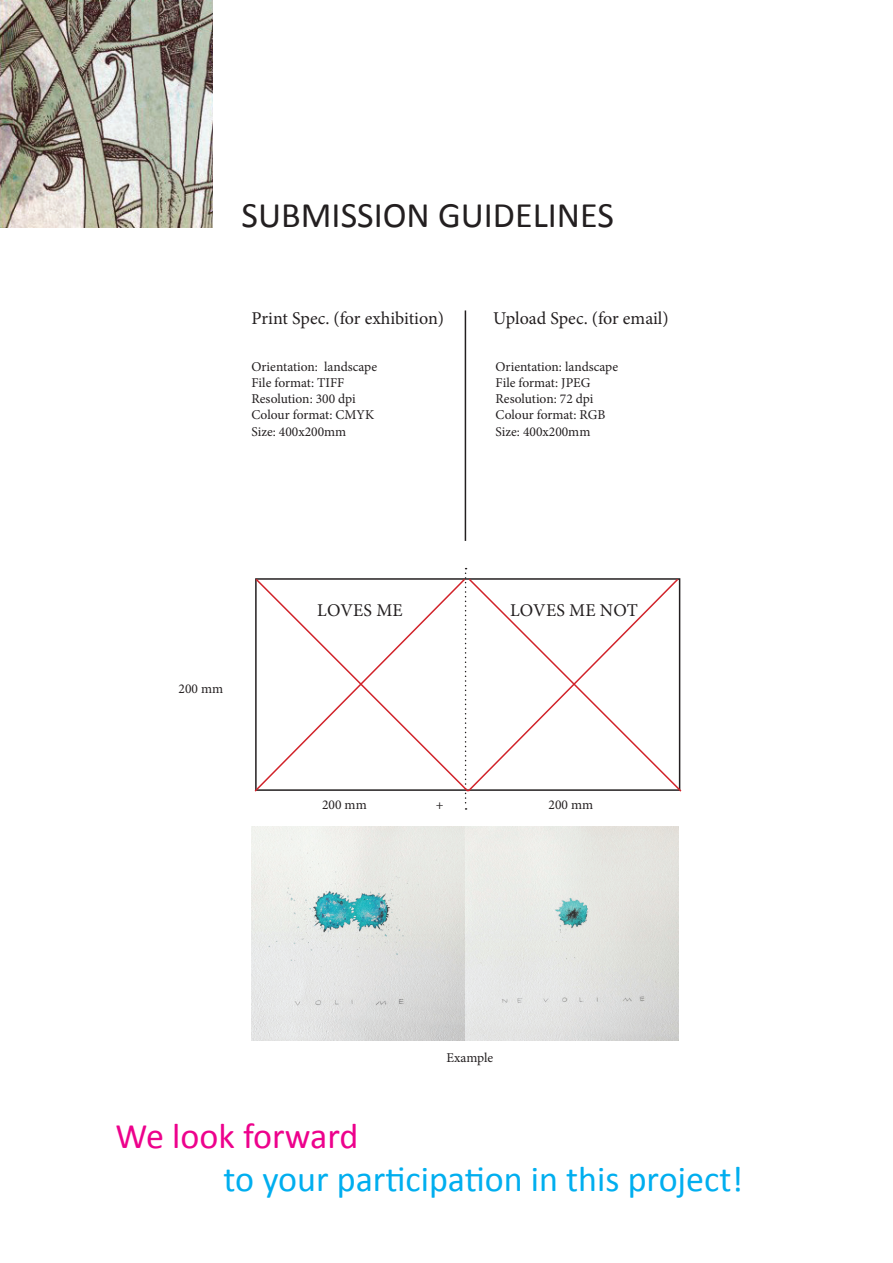
<style>
.page{position:relative;width:893px;height:1263px;background:#fff}
.page>*{position:absolute;margin:0;border:0;box-sizing:border-box;transform-origin:0 0}
.t1{font:36px "Calibri";color:#00aeef}
.t2{font:36px "Calibri";color:#231f20}
.t3{font:36px "Calibri";color:#ed028c}
.t4{font:18px "Minion Pro";color:#231f20}
.t5{font:13.5px/16.2px "Minion Pro";color:#231f20}
</style>
<div class="page">
<svg style="left:465px;top:568px;width:2px;height:242px"></svg>
<svg style="left:254px;top:577px;width:212px;height:216px"></svg>
<svg style="left:466px;top:577px;width:214px;height:216px"></svg>
<img style="left:0;top:0;width:213px;height:227px">
<hr style="left:465px;top:310px;width:1px;height:231px;background:#231f20">
<img style="left:251px;top:827px;width:427px;height:213px">
<h1 class="t2" style="left:242px;top:192px;width:374px">SUBMISSION GUIDELINES</h1>
<h2 class="t4" style="left:251px;top:306px;width:194px">Print Spec. (for exhibition)</h2>
<p class="t5" style="left:251px;top:358px;width:127px">Orientation: landscape<br>File format: TIFF<br>Resolution: 300 dpi<br>Colour format: CMYK<br>Size: 400x200mm</p>
<h2 class="t4" style="left:493px;top:306px;width:177px">Upload Spec. (for email)</h2>
<p class="t5" style="left:496px;top:358px;width:124px">Orientation: landscape<br>File format: JPEG<br>Resolution: 72 dpi<br>Colour format: RGB<br>Size: 400x200mm</p>
<p class="t5" style="left:179px;top:681px;width:46px">200 mm</p>
<h2 class="t4" style="left:317px;top:598px;width:87px">LOVES ME</h2>
<h2 class="t4" style="left:510px;top:598px;width:129px">LOVES ME NOT</h2>
<p class="t5" style="left:322px;top:796px;width:46px">200 mm</p>
<p class="t5" style="left:436px;top:796px;width:9px">+</p>
<p class="t5" style="left:549px;top:796px;width:46px">200 mm</p>
<p class="t5" style="left:446px;top:1050px;width:48px">Example</p>
<h1 class="t3" style="left:116px;top:1113px;width:244px">We look forward</h1>
<h1 class="t1" style="left:224px;top:1156px;width:521px">to your participation in this project!</h1>
</div>
